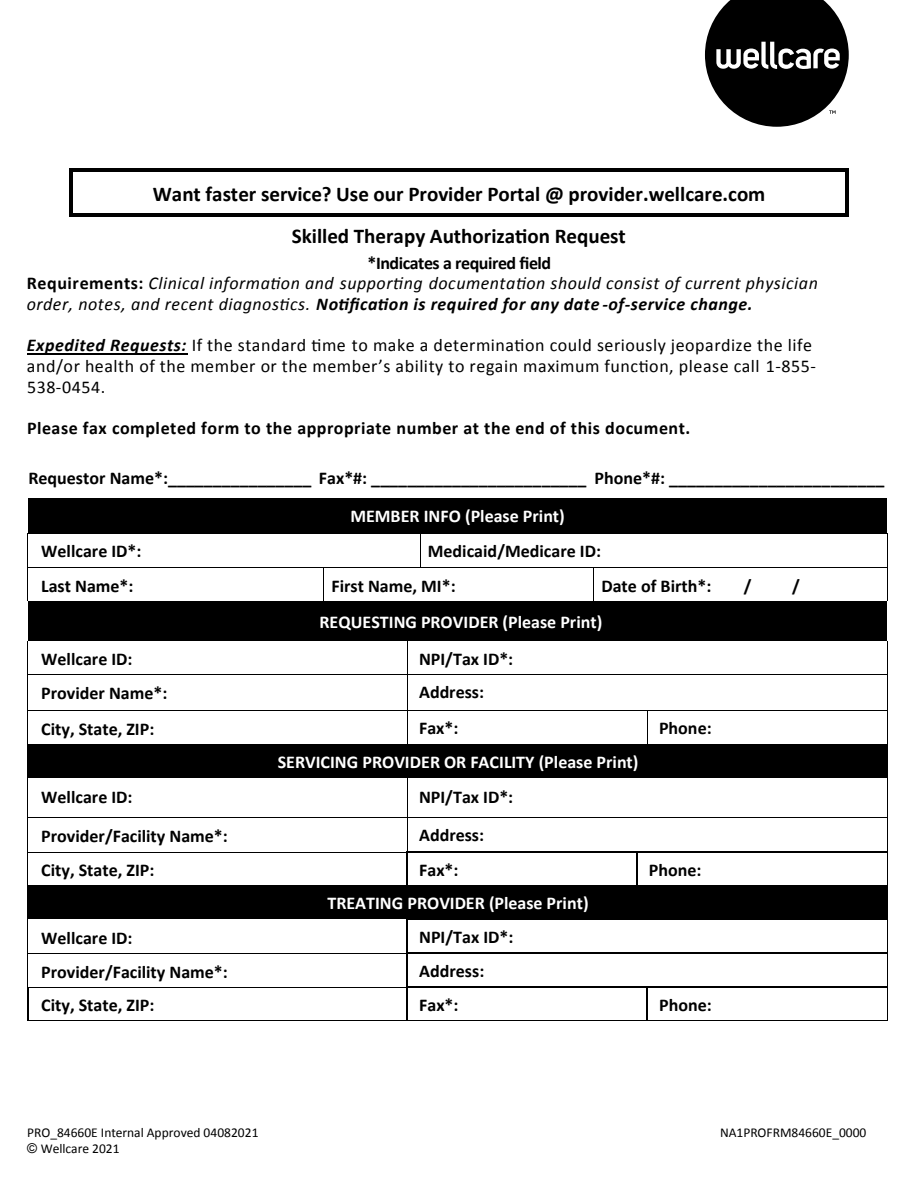
<style>
.page{position:relative;width:918px;height:1188px;background:#fff}
.page>*{position:absolute;margin:0;border:0;box-sizing:border-box;transform-origin:0 0}
.t1{font:700 21px "Calibri";color:#000}
.t2{font:700 18px "Calibri";color:#000}
.t3{font:18px/20.7px "Calibri";letter-spacing:.03em;color:#000}
.t4{font:italic 18px/20.7px "Calibri";letter-spacing:.025em;color:#000}
.t5{font:700 18px "Calibri";color:#fff}
.t6{font:700 18px "Calibri";letter-spacing:.03em;color:#000}
.t7{font:700 18px "Calibri";letter-spacing:-.025em;color:#000}
.t8{font:13.5px "Calibri";color:#000}
.s1{font-weight:700;font-style:normal}
.s2{font-weight:700}
.s3{font-weight:700;font-style:italic}
.s4{font-family:"Arial"}
</style>
<div class="page">
<hr style="left:73px;top:169px;width:772px;height:3px;background:#000">
<svg style="left:70px;top:213px;width:3px;height:4px"></svg>
<hr style="left:73px;top:213px;width:772px;height:4px;background:#000">
<svg style="left:845px;top:213px;width:3px;height:4px"></svg>
<hr style="left:70px;top:172px;width:3px;height:41px;background:#000">
<hr style="left:845px;top:172px;width:3px;height:41px;background:#000">
<hr style="left:27px;top:353px;width:160px;height:1px;background:#000">
<hr style="left:27px;top:533px;width:1px;height:34px;background:#000">
<hr style="left:420px;top:533px;width:1px;height:34px;background:#000">
<hr style="left:887px;top:533px;width:1px;height:34px;background:#000">
<hr style="left:28px;top:567px;width:295px;height:1px;background:#000">
<hr style="left:324px;top:567px;width:96px;height:1px;background:#000">
<hr style="left:421px;top:567px;width:172px;height:1px;background:#000">
<hr style="left:594px;top:567px;width:293px;height:1px;background:#000">
<hr style="left:27px;top:568px;width:1px;height:34px;background:#000">
<hr style="left:323px;top:568px;width:1px;height:34px;background:#000">
<hr style="left:593px;top:568px;width:1px;height:34px;background:#000">
<hr style="left:887px;top:568px;width:1px;height:34px;background:#000">
<div style="left:28px;top:602px;width:859px;height:39px;background:#000"></div>
<hr style="left:27px;top:641px;width:1px;height:33px;background:#000">
<hr style="left:407px;top:641px;width:1px;height:33px;background:#000">
<hr style="left:887px;top:641px;width:1px;height:33px;background:#000">
<hr style="left:28px;top:674px;width:379px;height:1px;background:#000">
<hr style="left:408px;top:674px;width:479px;height:1px;background:#000">
<hr style="left:27px;top:675px;width:1px;height:35px;background:#000">
<hr style="left:407px;top:675px;width:1px;height:35px;background:#000">
<hr style="left:887px;top:675px;width:1px;height:35px;background:#000">
<hr style="left:28px;top:710px;width:379px;height:1px;background:#000">
<hr style="left:408px;top:710px;width:239px;height:1px;background:#000">
<hr style="left:648px;top:710px;width:239px;height:1px;background:#000">
<hr style="left:27px;top:711px;width:1px;height:33px;background:#000">
<hr style="left:407px;top:711px;width:1px;height:33px;background:#000">
<hr style="left:647px;top:711px;width:1px;height:33px;background:#000">
<hr style="left:887px;top:711px;width:1px;height:33px;background:#000">
<div style="left:28px;top:745px;width:859px;height:32px;background:#000"></div>
<hr style="left:28px;top:744px;width:379px;height:1px;background:#000">
<hr style="left:408px;top:744px;width:239px;height:1px;background:#000">
<hr style="left:648px;top:744px;width:239px;height:1px;background:#000">
<hr style="left:27px;top:745px;width:1px;height:32px;background:#000">
<hr style="left:887px;top:745px;width:1px;height:32px;background:#000">
<hr style="left:28px;top:777px;width:379px;height:1px;background:#000">
<hr style="left:408px;top:777px;width:479px;height:1px;background:#000">
<hr style="left:27px;top:778px;width:1px;height:39px;background:#000">
<hr style="left:407px;top:778px;width:1px;height:39px;background:#000">
<hr style="left:887px;top:778px;width:1px;height:39px;background:#000">
<hr style="left:28px;top:817px;width:379px;height:1px;background:#000">
<hr style="left:408px;top:817px;width:479px;height:1px;background:#000">
<hr style="left:27px;top:818px;width:1px;height:34px;background:#000">
<hr style="left:407px;top:818px;width:1px;height:34px;background:#000">
<hr style="left:887px;top:818px;width:1px;height:34px;background:#000">
<hr style="left:28px;top:852px;width:379px;height:1px;background:#000">
<hr style="left:408px;top:852px;width:228px;height:1px;background:#000">
<hr style="left:638px;top:852px;width:249px;height:1px;background:#000">
<hr style="left:27px;top:853px;width:1px;height:32px;background:#000">
<hr style="left:407px;top:853px;width:1px;height:32px;background:#000">
<hr style="left:636px;top:853px;width:2px;height:32px;background:#000">
<hr style="left:887px;top:853px;width:1px;height:32px;background:#000">
<div style="left:28px;top:886px;width:859px;height:33px;background:#000"></div>
<hr style="left:28px;top:885px;width:379px;height:1px;background:#000">
<hr style="left:408px;top:885px;width:228px;height:1px;background:#000">
<hr style="left:637px;top:885px;width:250px;height:1px;background:#000">
<hr style="left:27px;top:886px;width:1px;height:33px;background:#000">
<hr style="left:887px;top:886px;width:1px;height:33px;background:#000">
<hr style="left:28px;top:919px;width:379px;height:1px;background:#000">
<hr style="left:408px;top:919px;width:479px;height:1px;background:#000">
<hr style="left:27px;top:920px;width:1px;height:33px;background:#000">
<hr style="left:407px;top:920px;width:1px;height:33px;background:#000">
<hr style="left:887px;top:920px;width:1px;height:33px;background:#000">
<hr style="left:28px;top:953px;width:379px;height:1px;background:#000">
<hr style="left:408px;top:953px;width:479px;height:1px;background:#000">
<hr style="left:27px;top:954px;width:1px;height:33px;background:#000">
<hr style="left:407px;top:954px;width:1px;height:33px;background:#000">
<hr style="left:887px;top:954px;width:1px;height:33px;background:#000">
<hr style="left:28px;top:987px;width:379px;height:1px;background:#000">
<hr style="left:408px;top:987px;width:239px;height:1px;background:#000">
<hr style="left:648px;top:987px;width:239px;height:1px;background:#000">
<hr style="left:27px;top:988px;width:1px;height:32px;background:#000">
<hr style="left:27px;top:1020px;width:380px;height:1px;background:#000">
<hr style="left:407px;top:988px;width:1px;height:32px;background:#000">
<hr style="left:408px;top:1020px;width:239px;height:1px;background:#000">
<hr style="left:647px;top:988px;width:1px;height:32px;background:#000">
<hr style="left:647px;top:1020px;width:240px;height:1px;background:#000">
<hr style="left:887px;top:988px;width:1px;height:32px;background:#000">
<svg style="left:705px;top:0;width:144px;height:127px"></svg>
<div style="left:28px;top:498px;width:859px;height:35px;background:#000"></div>
<p class="t1" style="left:153px;top:179px;width:614px">Want faster service? Use our Provider Portal @ provider.wellcare.com</p>
<h1 class="t1" style="left:292px;top:222px;width:336px">Skilled Therapy Authorization Request</h1>
<p class="t7" style="left:368px;top:250px;width:185px">*Indicates a required field</p>
<p class="t4" style="left:27px;top:272px;width:793px"><span class="s1">Requirements:</span> Clinical information and supporting documentation should consist of current physician order, notes, and recent diagnostics. <span class="s2">Notification is required for any date -of-service change.</span></p>
<p class="t3" style="left:27px;top:335px;width:791px"><span class="s3">Expedited Requests:</span> If the standard time to make a determination could seriously jeopardize the life and/or health of the member or the member’s ability to regain maximum function, please call 1-855-<br>538-0454.</p>
<p class="t6" style="left:27px;top:415px;width:665px">Please fax completed form to the appropriate number at the end of this document.</p>
<p class="t2" style="left:28px;top:465px;width:857px">Requestor Name*:________________ Fax*#: ________________________ Phone*#: ________________________</p>
<h2 class="t5" style="left:350px;top:503px;width:216px">MEMBER INFO (Please Print)</h2>
<p class="t2" style="left:41px;top:539px;width:102px">Wellcare ID*:</p>
<p class="t2" style="left:428px;top:539px;width:175px">Medicaid/Medicare ID:</p>
<p class="t2" style="left:41px;top:573px;width:94px">Last Name*:</p>
<p class="t2" style="left:331px;top:573px;width:126px">First Name, MI*:</p>
<p class="t2" style="left:601px;top:573px;width:111px">Date of Birth*:</p>
<h2 class="t5" style="left:319px;top:609px;width:285px">REQUESTING PROVIDER (Please Print)</h2>
<p class="t2" style="left:41px;top:646px;width:93px">Wellcare ID:</p>
<p class="t2" style="left:419px;top:646px;width:96px">NPI/Tax ID*:</p>
<p class="t2" style="left:41px;top:681px;width:128px">Provider Name*:</p>
<p class="t2" style="left:419px;top:680px;width:67px">Address:</p>
<p class="t2" style="left:41px;top:716px;width:115px">City, State, ZIP:</p>
<p class="t2" style="left:419px;top:715px;width:41px">Fax*:</p>
<p class="t2" style="left:659px;top:715px;width:54px">Phone:</p>
<h2 class="t5" style="left:278px;top:749px;width:362px">SERVICING PROVIDER OR FACILITY (Please Print)</h2>
<p class="t2" style="left:41px;top:785px;width:93px">Wellcare ID:</p>
<p class="t2" style="left:419px;top:784px;width:96px">NPI/Tax ID*:</p>
<p class="t2" style="left:41px;top:823px;width:188px">Provider/Facility Name*:</p>
<p class="t2" style="left:419px;top:822px;width:67px">Address:</p>
<p class="t2" style="left:41px;top:857px;width:115px">City, State, ZIP:</p>
<p class="t2" style="left:419px;top:857px;width:41px">Fax*:</p>
<p class="t2" style="left:649px;top:857px;width:54px">Phone:</p>
<h2 class="t5" style="left:327px;top:890px;width:263px">TREATING PROVIDER (Please Print)</h2>
<p class="t2" style="left:41px;top:925px;width:93px">Wellcare ID:</p>
<p class="t2" style="left:419px;top:924px;width:96px">NPI/Tax ID*:</p>
<p class="t2" style="left:41px;top:959px;width:188px">Provider/Facility Name*:</p>
<p class="t2" style="left:419px;top:958px;width:67px">Address:</p>
<p class="t2" style="left:41px;top:993px;width:115px">City, State, ZIP:</p>
<p class="t2" style="left:419px;top:992px;width:41px">Fax*:</p>
<p class="t2" style="left:659px;top:992px;width:54px">Phone:</p>
<p class="t2" style="left:744px;top:573px;width:9px">/</p>
<p class="t2" style="left:792px;top:573px;width:9px">/</p>
<p class="t8" style="left:27px;top:1124px;width:233px">PRO_84660E Internal Approved 04082021</p>
<p class="t8" style="left:720px;top:1124px;width:148px">NA1PROFRM84660E_0000</p>
<p class="t8" style="left:27px;top:1140px;width:94px"><span class="s4">©</span> Wellcare 2021</p>
</div>
